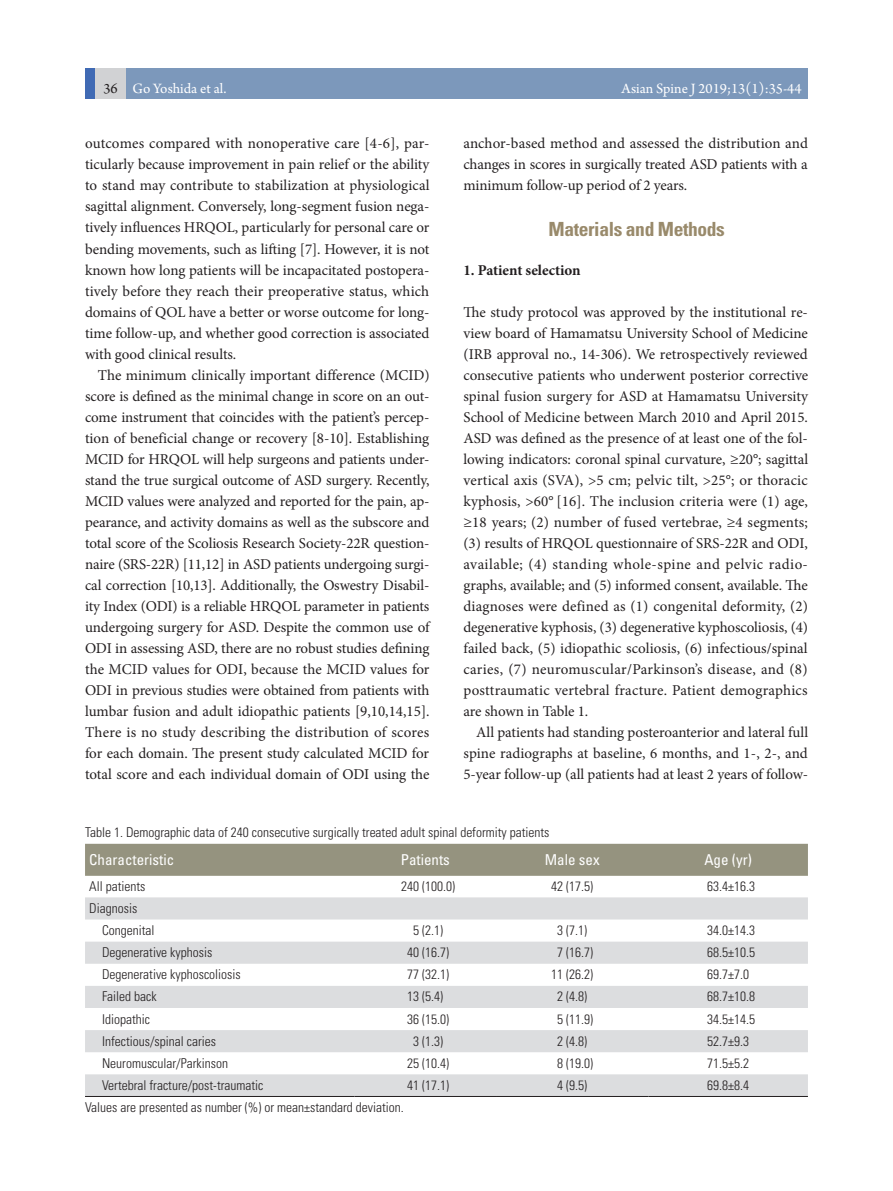
<style>
.page{position:relative;width:893px;height:1191px;background:#fff}
.page>*{position:absolute;margin:0;border:0;box-sizing:border-box;transform-origin:0 0}
.본문_대제목{font:700 condensed 19.5px "Univers LT Std";letter-spacing:-.02em;color:#998a6b}
.본문_내용_첫문단{font:15px/21px "Minion Pro";color:#231f20;text-align:justify}
.본문_내용{font:15px/21px "Minion Pro";letter-spacing:-.01em;color:#231f20;text-align:justify}
.t1{font:15px "Arno Pro";color:#fff}
.표_머리행{font:condensed 15px "Univers LT Std";color:#fff}
.본문_중제목{font:700 15px "Minion Pro";letter-spacing:-.01em;color:#231f20}
.t2{font:15px "Arno Pro";color:#231f20}
.표_본문{font:300 condensed 13.5px "Univers LT Std";color:#231f20}
.표_왼쪽행{font:300 condensed 13.5px "Univers LT Std";color:#231f20}
.표_그림설명{font:300 condensed 13.5px "Univers LT Std";color:#231f20}
</style>
<div class="page">
<div style="left:85px;top:68px;width:58px;height:31px;background:#d1d2d4"></div>
<div style="left:126px;top:68px;width:682px;height:31px;background:#7c98bb"></div>
<div style="left:85px;top:68px;width:10px;height:31px;background:#406ab4"></div>
<div style="left:85px;top:843px;width:723px;height:32px;background:#95937f"></div>
<svg style="left:85px;top:897px;width:723px;height:199px;fill:#dcdddf"></svg>
<hr style="left:85px;top:1096px;width:270px;height:1px;background:#231f20">
<hr style="left:355px;top:1096px;width:141px;height:1px;background:#231f20">
<hr style="left:496px;top:1096px;width:152px;height:1px;background:#231f20">
<hr style="left:648px;top:1096px;width:160px;height:1px;background:#231f20">
<p class="t2" style="left:103px;top:80px;width:16px">36</p>
<p class="t1" style="left:133px;top:80px;width:95px">Go Yoshida et al.</p>
<p class="t1" style="left:621px;top:80px;width:182px">Asian Spine J 2019;13(1):35-44</p>
<p class="본문_내용_첫문단" style="left:85px;top:133px;width:346px">outcomes compared with nonoperative care [4-6], par&shy;ticularly because improvement in pain relief or the ability to stand may contribute to stabilization at physiological sagittal alignment. Conversely, long-segment fusion nega&shy;tively influences HRQOL, particularly for personal care or bending movements, such as lifting [7]. However, it is not known how long patients will be incapacitated postopera&shy;tively before they reach their preoperative status, which domains of QOL have a better or worse outcome for long&shy;time follow-up, and whether good correction is associated with good clinical results.</p>
<p class="본문_내용" style="left:85px;top:364px;width:346px;text-indent:13px">The minimum clinically important difference (MCID) score is defined as the minimal change in score on an out&shy;come instrument that coincides with the patient’s percep&shy;tion of beneficial change or recovery [8-10]. Establishing MCID for HRQOL will help surgeons and patients under&shy;stand the true surgical outcome of ASD surgery. Recently, MCID values were analyzed and reported for the pain, ap&shy;pearance, and activity domains as well as the subscore and total score of the Scoliosis Research Society-22R question&shy;naire (SRS-22R) [11,12] in ASD patients undergoing surgi&shy;cal correction [10,13]. Additionally, the Oswestry Disabil&shy;ity Index (ODI) is a reliable HRQOL parameter in patients undergoing surgery for ASD. Despite the common use of ODI in assessing ASD, there are no robust studies defining the MCID values for ODI, because the MCID values for ODI in previous studies were obtained from patients with lumbar fusion and adult idiopathic patients [9,10,14,15].<br>There is no study describing the distribution of scores for each domain. The present study calculated MCID for total score and each individual domain of ODI using the</p>
<p class="본문_내용" style="left:463px;top:133px;width:346px">anchor-based method and assessed the distribution and changes in scores in surgically treated ASD patients with a minimum follow-up period of 2 years.</p>
<p class="본문_대제목" style="left:549px;top:217px;width:178px">Materials and Methods</p>
<p class="본문_중제목" style="left:463px;top:259px;width:119px">1. Patient selection</p>
<p class="본문_내용_첫문단" style="left:463px;top:301px;width:346px">The study protocol was approved by the institutional re&shy;view board of Hamamatsu University School of Medicine (IRB approval no., 14-306). We retrospectively reviewed consecutive patients who underwent posterior corrective spinal fusion surgery for ASD at Hamamatsu University School of Medicine between March 2010 and April 2015.<br>ASD was defined as the presence of at least one of the fol&shy;lowing indicators: coronal spinal curvature, ≥20°; sagittal vertical axis (SVA), &gt;5 cm; pelvic tilt, &gt;25°; or thoracic kyphosis, &gt;60° [16]. The inclusion criteria were (1) age, ≥18 years; (2) number of fused vertebrae, ≥4 segments; (3) results of HRQOL questionnaire of SRS-22R and ODI, available; (4) standing whole-spine and pelvic radio&shy;graphs, available; and (5) informed consent, available. The diagnoses were defined as (1) congenital deformity, (2) degenerative kyphosis, (3) degenerative kyphoscoliosis, (4) failed back, (5) idiopathic scoliosis, (6) infectious/spinal caries, (7) neuromuscular/Parkinson’s disease, and (8) posttraumatic vertebral fracture. Patient demographics are shown in Table 1.</p>
<p class="본문_내용" style="left:463px;top:721px;width:346px;text-indent:13px">All patients had standing posteroanterior and lateral full spine radiographs at baseline, 6 months, and 1-, 2-, and 5-year follow-up (all patients had at least 2 years of follow-</p>
<p class="표_그림설명" style="left:85px;top:824px;width:466px">Table 1. Demographic data of 240 consecutive surgically treated adult spinal deformity patients</p>
<p class="표_머리행" style="left:89px;top:850px;width:86px">Characteristic</p>
<p class="표_머리행" style="left:401px;top:850px;width:51px">Patients</p>
<p class="표_머리행" style="left:545px;top:850px;width:56px">Male sex</p>
<p class="표_머리행" style="left:704px;top:850px;width:49px">Age (yr)</p>
<p class="표_왼쪽행" style="left:89px;top:878px;width:58px">All patients</p>
<p class="표_본문" style="left:401px;top:878px;width:55px">240 (100.0)</p>
<p class="표_본문" style="left:551px;top:878px;width:43px">42 (17.5)</p>
<p class="표_본문" style="left:707px;top:878px;width:49px">63.4±16.3</p>
<p class="표_왼쪽행" style="left:89px;top:900px;width:49px">Diagnosis</p>
<p class="표_왼쪽행" style="left:102px;top:922px;width:54px">Congenital</p>
<p class="표_본문" style="left:413px;top:922px;width:31px">5 (2.1)</p>
<p class="표_본문" style="left:557px;top:922px;width:31px">3 (7.1)</p>
<p class="표_본문" style="left:707px;top:922px;width:49px">34.0±14.3</p>
<p class="표_왼쪽행" style="left:102px;top:944px;width:112px">Degenerative kyphosis</p>
<p class="표_본문" style="left:407px;top:944px;width:43px">40 (16.7)</p>
<p class="표_본문" style="left:557px;top:944px;width:37px">7 (16.7)</p>
<p class="표_본문" style="left:707px;top:944px;width:49px">68.5±10.5</p>
<p class="표_왼쪽행" style="left:102px;top:966px;width:140px">Degenerative kyphoscoliosis</p>
<p class="표_본문" style="left:407px;top:966px;width:43px">77 (32.1)</p>
<p class="표_본문" style="left:551px;top:966px;width:43px">11 (26.2)</p>
<p class="표_본문" style="left:707px;top:966px;width:43px">69.7±7.0</p>
<p class="표_왼쪽행" style="left:102px;top:988px;width:56px">Failed back</p>
<p class="표_본문" style="left:407px;top:988px;width:37px">13 (5.4)</p>
<p class="표_본문" style="left:557px;top:988px;width:31px">2 (4.8)</p>
<p class="표_본문" style="left:707px;top:988px;width:49px">68.7±10.8</p>
<p class="표_왼쪽행" style="left:102px;top:1010px;width:49px">Idiopathic</p>
<p class="표_본문" style="left:407px;top:1010px;width:43px">36 (15.0)</p>
<p class="표_본문" style="left:557px;top:1010px;width:37px">5 (11.9)</p>
<p class="표_본문" style="left:707px;top:1010px;width:49px">34.5±14.5</p>
<p class="표_왼쪽행" style="left:102px;top:1032px;width:115px">Infectious/spinal caries</p>
<p class="표_본문" style="left:413px;top:1032px;width:31px">3 (1.3)</p>
<p class="표_본문" style="left:557px;top:1032px;width:31px">2 (4.8)</p>
<p class="표_본문" style="left:707px;top:1032px;width:43px">52.7±9.3</p>
<p class="표_왼쪽행" style="left:102px;top:1054px;width:127px">Neuromuscular/Parkinson</p>
<p class="표_본문" style="left:407px;top:1054px;width:43px">25 (10.4)</p>
<p class="표_본문" style="left:557px;top:1054px;width:37px">8 (19.0)</p>
<p class="표_본문" style="left:707px;top:1054px;width:43px">71.5±5.2</p>
<p class="표_왼쪽행" style="left:102px;top:1077px;width:163px">Vertebral fracture/post-traumatic</p>
<p class="표_본문" style="left:407px;top:1077px;width:43px">41 (17.1)</p>
<p class="표_본문" style="left:557px;top:1077px;width:31px">4 (9.5)</p>
<p class="표_본문" style="left:707px;top:1077px;width:43px">69.8±8.4</p>
<p class="표_그림설명" style="left:85px;top:1099px;width:320px">Values are presented as number (%) or mean±standard deviation.</p>
</div>
